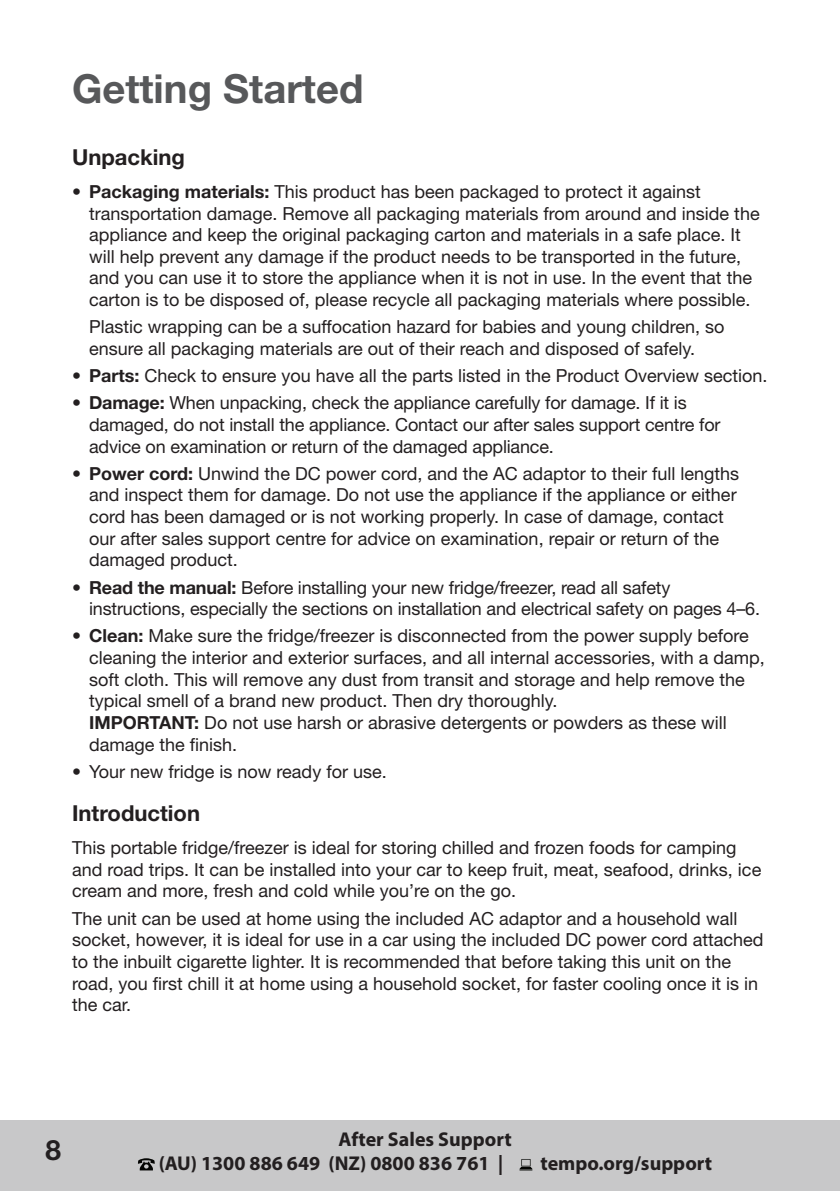
<style>
.page{position:relative;width:840px;height:1191px;background:#fff}
.page>*{position:absolute;margin:0;border:0;box-sizing:border-box;transform-origin:0 0}
.Heading{font:700 40px "Helvetica Neue";color:#57585a}
.t1{font:800 28px "Helvetica Neue";color:#231f20}
.Sub_Sub_heading_-_sm{font:700 22px "Helvetica Neue";color:#231f20}
.t2{font:700 20px/24px "Myriad Pro";color:#231f20}
.bullet_point{font:18px/21.6px "Helvetica Neue";color:#231f20}
.s1{font-weight:700}
.s2{font-family:"Helvetica Neue LT Std";font-weight:700}
</style>
<div class="page">
<div style="left:0;top:1120px;width:839px;height:71px;background:#c8c8c9"></div>
<svg style="left:138px;top:1158px;width:17px;height:12px"></svg>
<svg style="left:519px;top:1159px;width:13px;height:11px"></svg>
<p class="Heading" style="left:72px;top:64px;width:293px">Getting Started</p>
<p class="Sub_Sub_heading_-_sm" style="left:72px;top:143px;width:114px">Unpacking</p>
<p class="bullet_point" style="left:89px;top:180px;width:671px;text-indent:-17px"><span class="s1">• Packaging materials:</span> This product has been packaged to protect it against transportation damage. Remove all packaging materials from around and inside the appliance and keep the original packaging carton and materials in a safe place. It will help prevent any damage if the product needs to be transported in the future, and you can use it to store the appliance when it is not in use. In the event that the carton is to be disposed of, please recycle all packaging materials where possible.</p>
<p class="bullet_point" style="left:89px;top:316px;width:636px">Plastic wrapping can be a suffocation hazard for babies and young children, so ensure all packaging materials are out of their reach and disposed of safely.</p>
<p class="bullet_point" style="left:72px;top:365px;width:696px"><span class="s1">• Parts:</span> Check to ensure you have all the parts listed in the Product Overview section.</p>
<p class="bullet_point" style="left:89px;top:392px;width:632px;text-indent:-17px"><span class="s1">• Damage:</span> When unpacking, check the appliance carefully for damage. If it is damaged, do not install the appliance. Contact our after sales support centre for advice on examination or return of the damaged appliance.</p>
<p class="bullet_point" style="left:89px;top:462px;width:651px;text-indent:-17px"><span class="s1">• Power cord:</span> Unwind the DC power cord, and the AC adaptor to their full lengths and inspect them for damage. Do not use the appliance if the appliance or either cord has been damaged or is not working properly. In case of damage, contact our after sales support centre for advice on examination, repair or return of the damaged product.</p>
<p class="bullet_point" style="left:89px;top:576px;width:672px;text-indent:-17px"><span class="s1">• Read the manual:</span> Before installing your new fridge/freezer, read all safety instructions, especially the sections on installation and electrical safety on pages 4–6.</p>
<p class="bullet_point" style="left:89px;top:625px;width:677px;text-indent:-17px"><span class="s1">• Clean:</span> Make sure the fridge/freezer is disconnected from the power supply before cleaning the interior and exterior surfaces, and all internal accessories, with a damp, soft cloth. This will remove any dust from transit and storage and help remove the typical smell of a brand new product. Then dry thoroughly.<br><span class="s1">IMPORTANT:</span> Do not use harsh or abrasive detergents or powders as these will damage the finish.</p>
<p class="bullet_point" style="left:72px;top:760px;width:316px">• Your new fridge is now ready for use.</p>
<p class="Sub_Sub_heading_-_sm" style="left:72px;top:799px;width:129px">Introduction</p>
<p class="bullet_point" style="left:72px;top:836px;width:690px">This portable fridge/freezer is ideal for storing chilled and frozen foods for camping and road trips. It can be installed into your car to keep fruit, meat, seafood, drinks, ice cream and more, fresh and cold while you’re on the go.</p>
<p class="bullet_point" style="left:72px;top:907px;width:692px">The unit can be used at home using the included AC adaptor and a household wall socket, however, it is ideal for use in a car using the included DC power cord attached to the inbuilt cigarette lighter. It is recommended that before taking this unit on the road, you first chill it at home using a household socket, for faster cooling once it is in the car.</p>
<h2 class="t1" style="left:20px;top:1129px;width:42px">8 <span class="s2">8</span></h2>
<p class="t2" style="left:159px;top:1127px;width:354px;text-indent:180px">After Sales Support (AU) 1300 886 649 (NZ) 0800 836 761 |</p>
<p class="t2" style="left:540px;top:1151px;width:173px">tempo.org/support</p>
</div>
